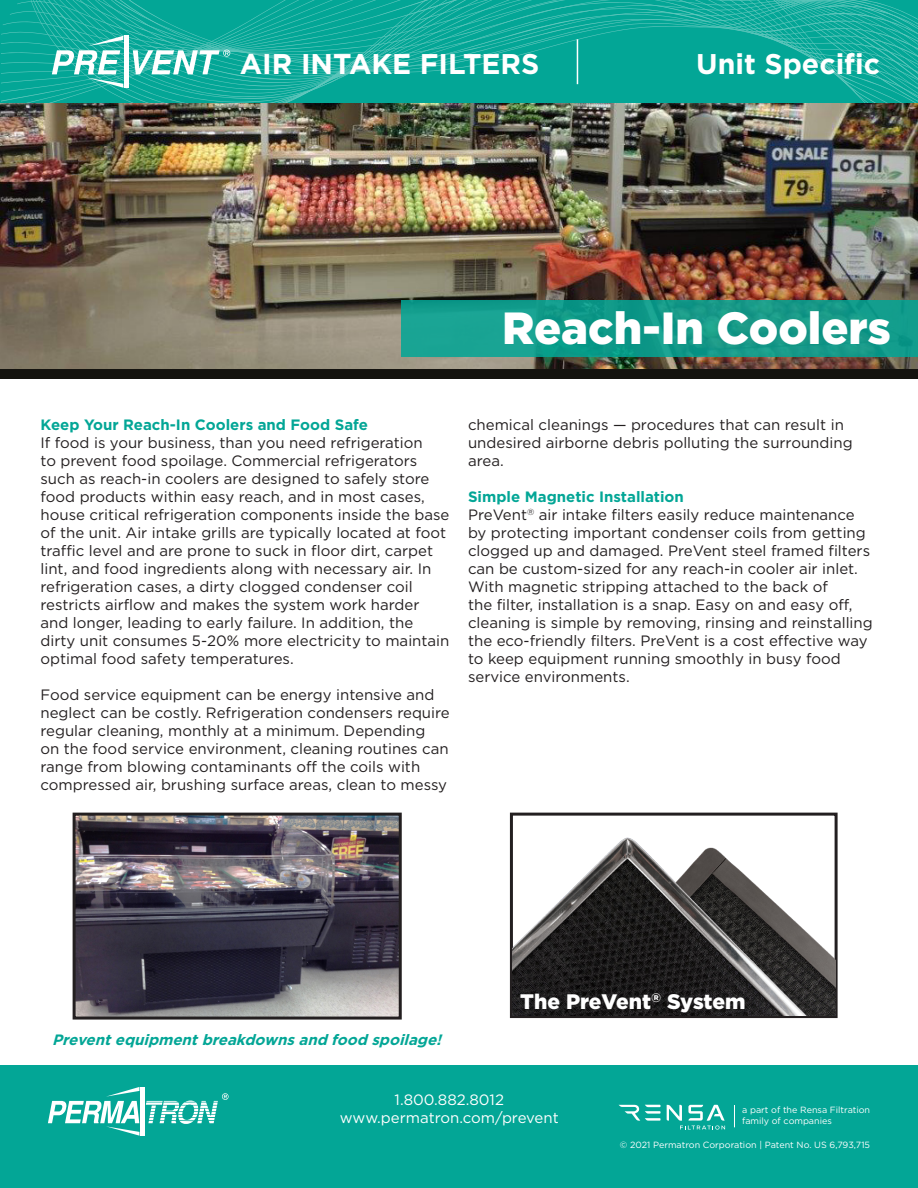
<style>
.page{position:relative;width:918px;height:1188px;background:#fff}
.page>*{position:absolute;margin:0;border:0;box-sizing:border-box;transform-origin:0 0}
.t1{font:900 45px "Gotham HTF";color:#fff}
.t2{font:700 28.5px "Gotham HTF";color:#fff}
.t3{font:900 21px "Gotham HTF";color:#fff}
.t4{font:15px/18px "Gotham HTF";color:#231f20}
.t5{font:700 15px "Gotham HTF";color:#03a696}
.t6{font:italic 700 15px "Gotham HTF";color:#03a696}
.t7{font:15px "Gotham HTF";color:#fff}
.t8{font:9px/10.8px "Gotham HTF";color:#fff}
</style>
<div class="page">
<img style="left:0;top:103px;width:918px;height:267px">
<div style="left:0;top:1065px;width:918px;height:123px;background:#03a696"></div>
<div style="left:402px;top:300px;width:516px;height:57px;background:linear-gradient(to right,#14a090,#139786)"></div>
<svg style="left:48px;top:1087px;width:91px;height:49px"></svg>
<hr style="left:141px;top:1087px;width:4px;height:49px;background:#fff">
<svg style="left:146px;top:1093px;width:83px;height:31px"></svg>
<svg style="left:619px;top:1105px;width:42px;height:16px"></svg>
<svg style="left:667px;top:1105px;width:58px;height:25px"></svg>
<svg style="left:734px;top:1105px;width:1px;height:22px"></svg>
<svg style="left:1px;top:0;width:917px;height:103px;background:#10aa9b"></svg>
<div style="left:0;top:370px;width:918px;height:9px;background:#14130f"></div>
<hr style="left:125px;top:36px;width:4px;height:52px;background:#fff">
<svg style="left:52px;top:36px;width:71px;height:52px"></svg>
<svg style="left:133px;top:50px;width:97px;height:24px"></svg>
<hr style="left:577px;top:39px;width:1px;height:45px;background:#fff">
<img style="left:77px;top:817px;width:321px;height:199px">
<div style="left:73px;top:813px;width:329px;height:207px;border:3px solid #231f20"></div>
<div style="left:510px;top:813px;width:328px;height:205px;border:3px solid #231f20"></div>
<img style="left:512px;top:836px;width:323px;height:179px">
<p class="t2" style="left:240px;top:47px;width:301px">AIR INTAKE FILTERS</p>
<p class="t2" style="left:696px;top:47px;width:185px">Unit Specific</p>
<p class="t1" style="left:502px;top:302px;width:390px">Reach-In Coolers</p>
<p class="t5" style="left:40px;top:416px;width:329px">Keep Your Reach-In Coolers and Food Safe</p>
<p class="t4" style="left:40px;top:434px;width:384px">If food is your business, than you need refrigeration</p>
<p class="t4" style="left:40px;top:452px;width:378px">to prevent food spoilage. Commercial refrigerators</p>
<p class="t4" style="left:40px;top:470px;width:390px">such as reach-in coolers are designed to safely store</p>
<p class="t4" style="left:40px;top:488px;width:386px">food products within easy reach, and in most cases,</p>
<p class="t4" style="left:40px;top:506px;width:410px">house critical refrigeration components inside the base</p>
<p class="t4" style="left:40px;top:524px;width:407px">of the unit. Air intake grills are typically located at foot</p>
<p class="t4" style="left:40px;top:542px;width:394px">traffic level and are prone to suck in floor dirt, carpet</p>
<p class="t4" style="left:40px;top:560px;width:392px">lint, and food ingredients along with necessary air. In</p>
<p class="t4" style="left:40px;top:578px;width:374px">refrigeration cases, a dirty clogged condenser coil</p>
<p class="t4" style="left:40px;top:596px;width:381px">restricts airflow and makes the system work harder</p>
<p class="t4" style="left:40px;top:614px;width:374px">and longer, leading to early failure. In addition, the</p>
<p class="t4" style="left:40px;top:632px;width:410px">dirty unit consumes 5-20% more electricity to maintain</p>
<p class="t4" style="left:40px;top:650px;width:255px">optimal food safety temperatures.</p>
<p class="t4" style="left:40px;top:686px;width:395px">Food service equipment can be energy intensive and</p>
<p class="t4" style="left:40px;top:704px;width:411px">neglect can be costly. Refrigeration condensers require</p>
<p class="t4" style="left:40px;top:722px;width:386px">regular cleaning, monthly at a minimum. Depending</p>
<p class="t4" style="left:40px;top:740px;width:410px">on the food service environment, cleaning routines can</p>
<p class="t4" style="left:40px;top:758px;width:381px">range from blowing contaminants off the coils with</p>
<p class="t4" style="left:40px;top:776px;width:408px">compressed air, brushing surface areas, clean to messy</p>
<p class="t4" style="left:468px;top:416px;width:386px">chemical cleanings — procedures that can result in undesired airborne debris polluting the surrounding area.</p>
<p class="t5" style="left:468px;top:488px;width:217px">Simple Magnetic Installation</p>
<p class="t4" style="left:468px;top:506px;width:406px">PreVent<sup>®</sup> air intake filters easily reduce maintenance by protecting important condenser coils from getting clogged up and damaged. PreVent steel framed filters can be custom-sized for any reach-in cooler air inlet.<br>With magnetic stripping attached to the back of<br>the filter, installation is a snap. Easy on and easy off, cleaning is simple by removing, rinsing and reinstalling the eco-friendly filters. PreVent is a cost effective way to keep equipment running smoothly in busy food service environments.</p>
<p class="t6" style="left:52px;top:1031px;width:395px">Preventequipmentbreakdownsand food spoilage!</p>
<p class="t3" style="left:520px;top:990px;width:227px">The PreVent<sup>®</sup> System</p>
<p class="t7" style="left:395px;top:1091px;width:111px">1.800.882.8012</p>
<p class="t7" style="left:340px;top:1109px;width:220px">www.permatron.com/prevent</p>
<p class="t8" style="left:742px;top:1105px;width:130px">a part of the Rensa Filtration family of companies</p>
<p class="t8" style="left:620px;top:1140px;width:252px">© 2021 Permatron Corporation | Patent No. US 6,793,715</p>
</div>
